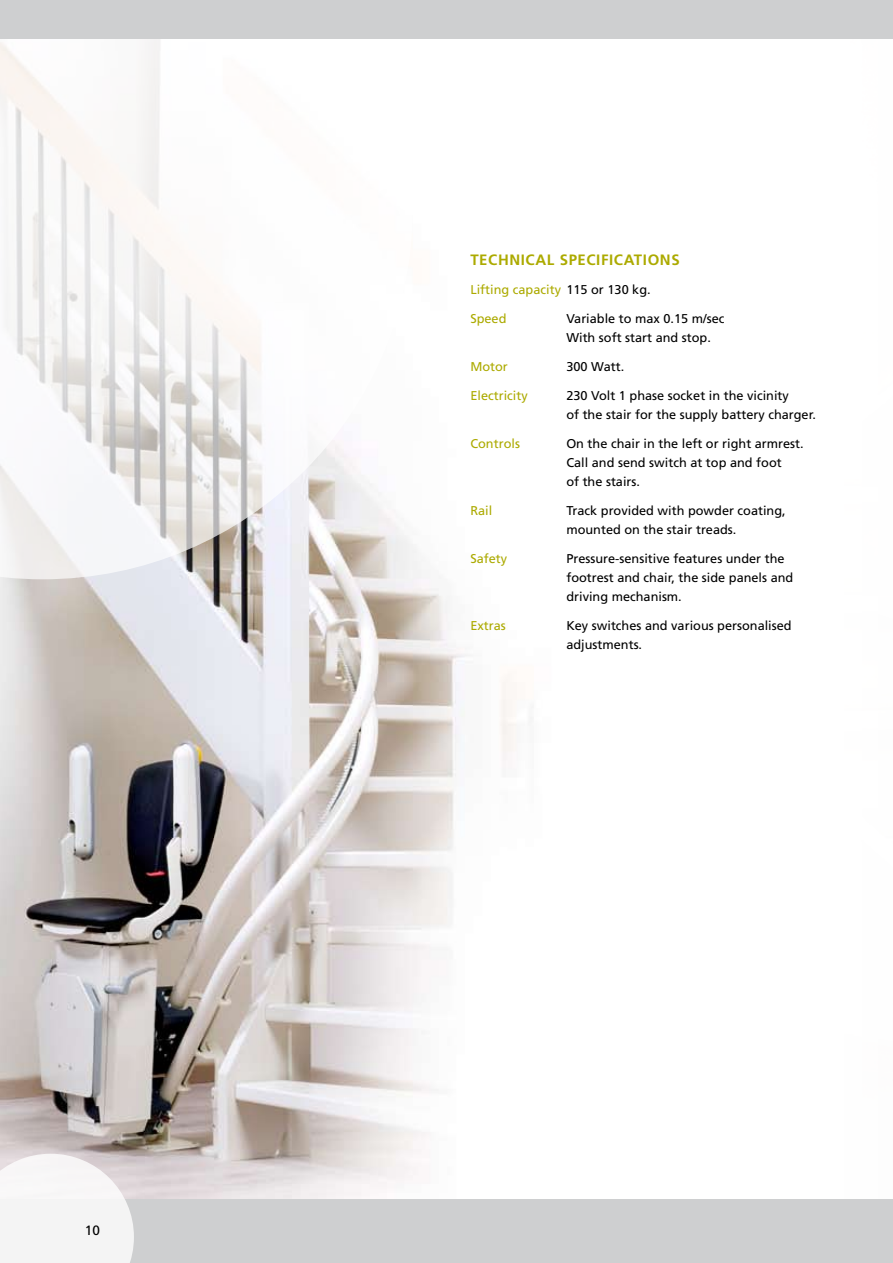
<style>
.page{position:relative;width:893px;height:1263px;background:#fff}
.page>*{position:absolute;margin:0;border:0;box-sizing:border-box;transform-origin:0 0}
.t1{font:700 15px "Frutiger";letter-spacing:.04em;color:#acaa00}
.t2{font:13.5px "Frutiger";color:#000}
.t3{font:12.75px/19.2px "Frutiger";color:#000}
.t4{font:12.75px "Frutiger";color:#acaa00}
.s1{color:#000}
</style>
<div class="page">
<img style="left:0;top:38px;width:637px;height:1161px">
<svg style="left:0;top:38px;width:413px;height:541px"></svg>
<div style="left:0;top:1199px;width:893px;height:64px;background:#cecfd0"></div>
<svg style="left:0;top:1154px;width:134px;height:109px"></svg>
<div style="left:0;top:0;width:893px;height:38px;background:#cecfd0"></div>
<p class="t2" style="left:85px;top:1222px;width:17px">10</p>
<p class="t1" style="left:470px;top:251px;width:209px">TECHNICAL SPECI FICATIONS</p>
<p class="t4" style="left:470px;top:282px;width:182px">Lifting capacity <span class="s1">115 or 130 kg.</span></p>
<p class="t4" style="left:470px;top:311px;width:38px">Speed</p>
<p class="t3" style="left:566px;top:309px;width:160px">Variable to max 0.15 m/sec<br>With soft start and stop.</p>
<p class="t4" style="left:470px;top:359px;width:39px">Motor</p>
<p class="t3" style="left:566px;top:357px;width:59px">300 Watt.</p>
<p class="t4" style="left:470px;top:388px;width:59px">Electricity</p>
<p class="t3" style="left:566px;top:385px;width:251px">230 Volt 1 phase socket in the vicinity<br>of the stair for the supply battery charger.</p>
<p class="t4" style="left:470px;top:436px;width:51px">Controls</p>
<p class="t3" style="left:566px;top:433px;width:239px">On the chair in the left or right armrest.<br>Call and send switch at top and foot<br>of the stairs.</p>
<p class="t4" style="left:470px;top:503px;width:23px">Rail</p>
<p class="t3" style="left:566px;top:501px;width:221px">Track provided with powder coating, mounted on the stair treads.</p>
<p class="t4" style="left:470px;top:551px;width:38px">Safety</p>
<p class="t3" style="left:566px;top:549px;width:228px">Pressure-sensitive features under the footrest and chair, the side panels and driving mechanism.</p>
<p class="t4" style="left:470px;top:618px;width:37px">Extras</p>
<p class="t3" style="left:566px;top:616px;width:227px">Key switches and various personalised adjustments.</p>
</div>
